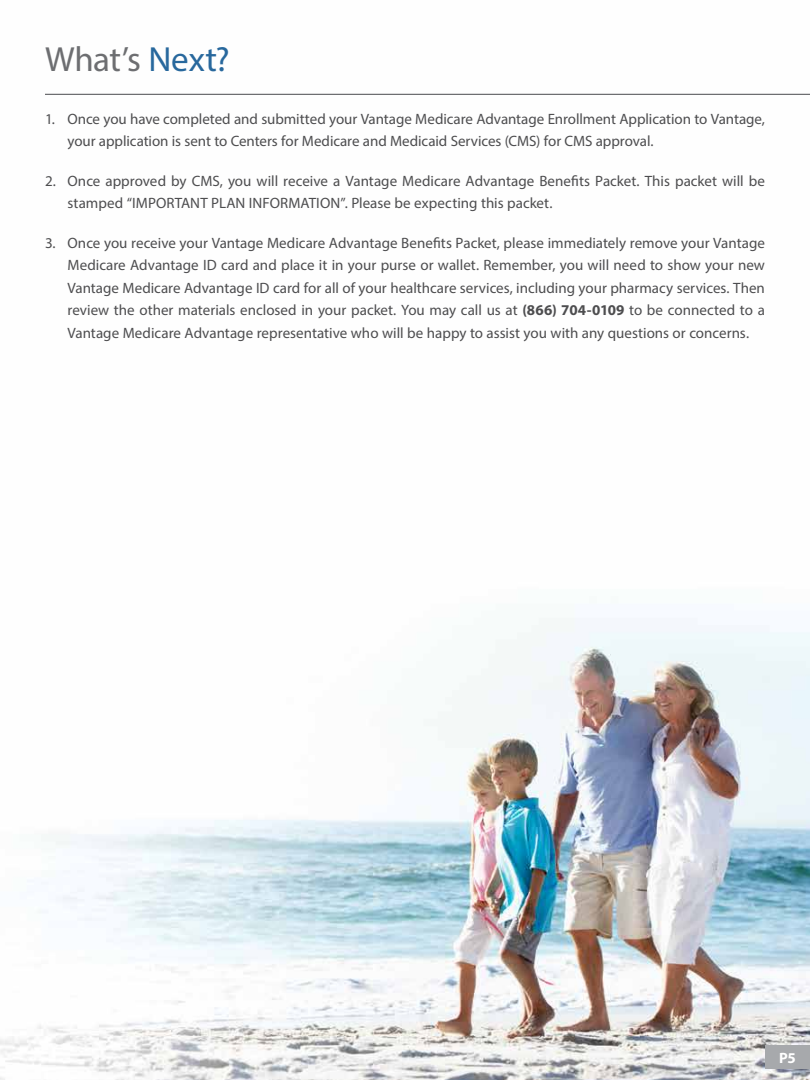
<style>
.page{position:relative;width:810px;height:1080px;background:#fff}
.page>*{position:absolute;margin:0;border:0;box-sizing:border-box;transform-origin:0 0}
.t1{font:35px "Myriad Pro";letter-spacing:-.005em;color:#6d6e71}
.t2{font:15px/22.5px "Myriad Pro";color:#4d4d4f}
.t3{font:700 15px "Myriad Pro";color:#fff}
.s1{color:#28689d}
.s2{font-weight:700}
</style>
<div class="page">
<img style="left:0;top:93px;width:810px;height:987px">
<hr style="left:45px;top:94px;width:765px;height:1px;background:#6d6e71">
<div style="left:765px;top:1045px;width:45px;height:24px;background:#a7a9ac"></div>
<h1 class="t1" style="left:45px;top:38px;width:186px">What’s <span class="s1">Next?</span></h1>
<p class="t2" style="left:68px;top:107px;width:699px;text-indent:-22px">1. Once you have completed and submitted your Vantage Medicare Advantage Enrollment Application to Vantage, your application is sent to Centers for Medicare and Medicaid Services (CMS) for CMS approval.</p>
<p class="t2" style="left:68px;top:169px;width:699px;text-indent:-22px">2. Once approved by CMS, you will receive a Vantage Medicare Advantage Benefits Packet. This packet will be stamped “IMPORTANT PLAN INFORMATION”. Please be expecting this packet.</p>
<p class="t2" style="left:68px;top:231px;width:699px;text-align:justify;text-indent:-22px">3. Once you receive your Vantage Medicare Advantage Benefits Packet, please immediately remove your Vantage Medicare Advantage ID card and place it in your purse or wallet. Remember, you will need to show your new Vantage Medicare Advantage ID card for all of your healthcare services, including your pharmacy services. Then review the other materials enclosed in your packet. You may call us at <span class="s2">(866) 704-0109</span> to be connected to a Vantage Medicare Advantage representative who will be happy to assist you with any questions or concerns.</p>
<p class="t3" style="left:779px;top:1048px;width:18px">P5</p>
</div>
